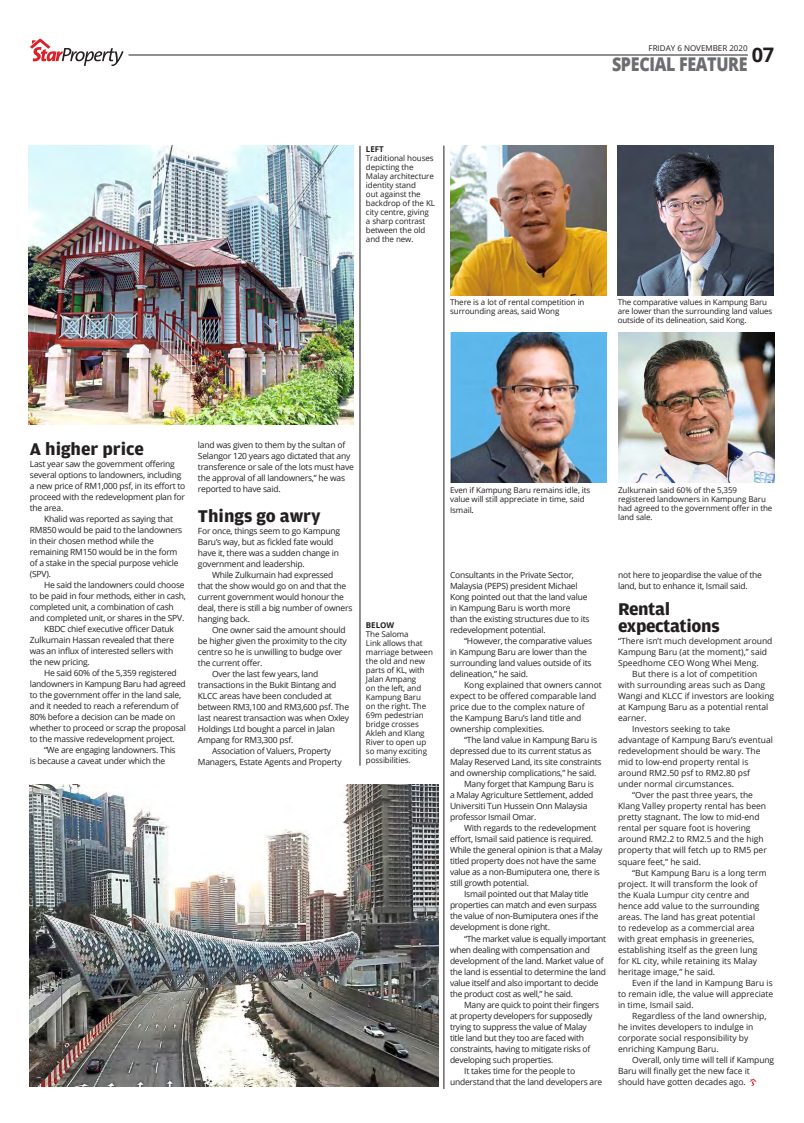
<style>
.page{position:relative;width:804px;height:1123px;background:#fff}
.page>*{position:absolute;margin:0;border:0;box-sizing:border-box;transform-origin:0 0}
.t1{font:700 20px "Open Sans";color:#231f20}
.t2{font:800 18.9px "Open Sans";letter-spacing:-.02em;color:#6c6d70;scale:.85 1}
.BT-10_5-Left-AdobeGa{font:700 18px/17px "Amplitude";letter-spacing:-.01em;color:#231f20;scale:1.05 1}
.BT-10_5-Left-AdobeGa-2{font:8.5px/11px "Open Sans";letter-spacing:-.025em;color:#231f20}
.BT-10_5-Left-AdobeGa-3{font:8.5px/11px "Open Sans";color:#231f20}
.t3{font:8px/9px "Open Sans";letter-spacing:-.01em;color:#231f20}
.t4{font:700 8px "Open Sans";letter-spacing:-.01em;color:#231f20}
.s1{font-family:"Gulliver";font-size:9px}
</style>
<div class="page">
<img style="left:450px;top:333px;width:156px;height:149px">
<img style="left:450px;top:146px;width:156px;height:149px">
<hr style="left:129px;top:55px;width:619px;height:1px;background:#231f20">
<svg style="left:30px;top:39px;width:94px;height:27px"></svg>
<img style="left:618px;top:146px;width:155px;height:149px">
<img style="left:618px;top:333px;width:156px;height:149px">
<svg style="left:750px;top:1078px;width:6px;height:7px"></svg>
<hr style="left:360px;top:146px;width:1px;height:619px;background:#231f20">
<hr style="left:444px;top:146px;width:1px;height:943px;background:#231f20">
<img style="left:30px;top:784px;width:408px;height:302px">
<img style="left:29px;top:146px;width:325px;height:279px">
<p class="t3" style="left:648px;top:43px;width:101px">FRIDAY 6 NOVEMBER 2020</p>
<p class="t1" style="left:751px;top:40px;width:24px">07</p>
<p class="t2" style="left:612px;top:50px;width:161px">SPECIAL FEATURE</p>
<p class="t4" style="left:366px;top:143px;width:19px">LEFT</p>
<p class="t3" style="left:366px;top:153px;width:70px">Traditional houses depicting the<br>Malay architecture identity stand<br>out against the backdrop of the KL city centre, giving a sharp contrast between the old and the new.</p>
<p class="t3" style="left:450px;top:297px;width:136px">There is a lot of rental competition in surrounding areas, said Wong</p>
<p class="t3" style="left:618px;top:297px;width:156px">The comparative values in Kampung Baru are lower than the surrounding land values outside of its delineation, said Kong.</p>
<p class="BT-10_5-Left-AdobeGa" style="left:30px;top:440px;width:110px">A higher price</p>
<p class="BT-10_5-Left-AdobeGa-2" style="left:30px;top:458px;width:157px">Last year saw the government offering several options to landowners, including a new price of RM1,000 psf, in its effort to proceed with the redevelopment plan for the area.</p>
<p class="BT-10_5-Left-AdobeGa-2" style="left:30px;top:513px;width:154px;text-indent:14px">Khalid was reported as saying that<br>RM850 would be paid to the landowners in their chosen method while the remaining RM150 would be in the form of a stake in the special purpose vehicle (SPV).</p>
<p class="BT-10_5-Left-AdobeGa-2" style="left:30px;top:579px;width:158px;text-indent:14px">He said the landowners could choose to be paid in four methods, either in cash, completed unit, a combination of cash and completed unit, or shares in the SPV.</p>
<p class="BT-10_5-Left-AdobeGa-2" style="left:30px;top:623px;width:146px;text-align:justify;text-indent:14px">KBDC chief executive officer Datuk Zulkurnain Hassan revealed that there was an influx of interested sellers with the new pricing.</p>
<p class="BT-10_5-Left-AdobeGa-2" style="left:30px;top:667px;width:157px;text-indent:14px">He said 60% of the 5,359 registered landowners in Kampung Baru had agreed to the government offer in the land sale, and it needed to reach a referendum of 80% before a decision can be made on whether to proceed or scrap the proposal to the massive redevelopment project.</p>
<p class="BT-10_5-Left-AdobeGa-2" style="left:30px;top:744px;width:147px;text-indent:14px">“We are engaging landowners. This is because a caveat under which the</p>
<p class="BT-10_5-Left-AdobeGa-2" style="left:198px;top:439px;width:157px">land was given to them by the sultan of Selangor 120 years ago dictated that any transference or sale of the lots must have the approval of all landowners,” he was reported to have said.</p>
<p class="BT-10_5-Left-AdobeGa" style="left:198px;top:507px;width:118px">Things go awry</p>
<p class="BT-10_5-Left-AdobeGa-2" style="left:198px;top:525px;width:144px">For once, things seem to go Kampung Baru’s way, but as fickled fate would have it, there was a sudden change in government and leadership.</p>
<p class="BT-10_5-Left-AdobeGa-2" style="left:198px;top:569px;width:156px;text-indent:14px">While Zulkurnain had expressed<br>that the show would go on and that the current government would honour the deal, there is still a big number of owners hanging back.</p>
<p class="BT-10_5-Left-AdobeGa-2" style="left:198px;top:624px;width:150px;text-indent:14px">One owner said the amount should be higher given the proximity to the city centre so he is unwilling to budge over the current offer.</p>
<p class="BT-10_5-Left-AdobeGa-2" style="left:198px;top:668px;width:153px;text-indent:14px">Over the last few years, land transactions in the Bukit Bintang and KLCC areas have been concluded at between RM3,100 and RM3,600 psf. The last nearest transaction was when Oxley Holdings Ltd bought a parcel in Jalan Ampang for RM3,300 psf.</p>
<p class="BT-10_5-Left-AdobeGa-2" style="left:198px;top:745px;width:145px;text-align:center">Association of Valuers, Property<br>Managers, Estate Agents and Property</p>
<p class="t4" style="left:366px;top:620px;width:30px">BELOW</p>
<p class="t3" style="left:366px;top:629px;width:68px">The Saloma<br>Link allows that marriage between the old and new parts of KL, with<br>Jalan Ampang<br>on the left, and<br>Kampung Baru<br>on the right. The<br>69m pedestrian bridge crosses<br>Akleh and Klang<br>River to open up so many exciting possibilities.</p>
<p class="t3" style="left:450px;top:485px;width:142px">Even if Kampung Baru remains idle, its value will still appreciate in time, said</p>
<p class="t3" style="left:450px;top:505px;width:25px">Ismail<span class="s1">.</span></p>
<p class="t3" style="left:618px;top:485px;width:156px">Zulkurnain said 60% of the 5,359 registered landowners in Kampung Baru had agreed to the government offer in the land sale.</p>
<p class="BT-10_5-Left-AdobeGa-2" style="left:450px;top:569px;width:141px">Consultants in the Private Sector, Malaysia (PEPS) president Michael Kong pointed out that the land value in Kampung Baru is worth more than the existing structures due to its redevelopment potential.</p>
<p class="BT-10_5-Left-AdobeGa-2" style="left:450px;top:635px;width:144px;text-indent:14px">“However, the comparative values in Kampung Baru are lower than the surrounding land values outside of its delineation,” he said.</p>
<p class="BT-10_5-Left-AdobeGa-2" style="left:450px;top:679px;width:153px;text-indent:14px">Kong explained that owners cannot expect to be offered comparable land price due to the complex nature of<br>the Kampung Baru’s land title and ownership complexities.</p>
<p class="BT-10_5-Left-AdobeGa-2" style="left:450px;top:734px;width:153px;text-indent:14px">“The land value in Kampung Baru is depressed due to its current status as Malay Reserved Land, its site constraints and ownership complications,” he said.</p>
<p class="BT-10_5-Left-AdobeGa-2" style="left:450px;top:778px;width:145px;text-indent:14px">Many forget that Kampung Baru is a Malay Agriculture Settlement, added<br>Universiti Tun Hussein Onn Malaysia professor Ismail Omar.</p>
<p class="BT-10_5-Left-AdobeGa-2" style="left:450px;top:822px;width:154px;text-indent:14px">With regards to the redevelopment effort, Ismail said patience is required.<br>While the general opinion is that a Malay titled property does not have the same value as a non-Bumiputera one, there is still growth potential.</p>
<p class="BT-10_5-Left-AdobeGa-2" style="left:450px;top:888px;width:150px;text-indent:14px">Ismail pointed out that Malay title properties can match and even surpass the value of non-Bumiputera ones if the development is done right.</p>
<p class="BT-10_5-Left-AdobeGa-2" style="left:450px;top:932px;width:158px;text-indent:14px">“The market value is equally important when dealing with compensation and development of the land. Market value of the land is essential to determine the land value itself and also important to decide the product cost as well,” he said.</p>
<p class="BT-10_5-Left-AdobeGa-2" style="left:450px;top:998px;width:151px;text-indent:14px">Many are quick to point their fingers at property developers for supposedly trying to suppress the value of Malay title land but they too are faced with constraints, having to mitigate risks of developing such properties.</p>
<p class="BT-10_5-Left-AdobeGa-2" style="left:450px;top:1064px;width:154px;text-indent:14px">It takes time for the people to understand that the land developers are</p>
<p class="BT-10_5-Left-AdobeGa-2" style="left:618px;top:569px;width:145px">not here to jeopardise the value of the land, but to enhance it, Ismail said.</p>
<p class="BT-10_5-Left-AdobeGa" style="left:618px;top:600px;width:98px">Rental expectations</p>
<p class="BT-10_5-Left-AdobeGa-3" style="left:618px;top:635px;width:156px">“There isn’t much development around<br>Kampung Baru (at the moment),” said<br>Speedhome CEO Wong Whei Meng.</p>
<p class="BT-10_5-Left-AdobeGa-3" style="left:618px;top:668px;width:158px;text-indent:14px">But there is a lot of competition with surrounding areas such as Dang<br>Wangi and KLCC if investors are looking at Kampung Baru as a potential rental earner.</p>
<p class="BT-10_5-Left-AdobeGa-3" style="left:618px;top:723px;width:156px;text-indent:14px">Investors seeking to take advantage of Kampung Baru’s eventual redevelopment should be wary. The mid to low-end property rental is around RM2.50 psf to RM2.80 psf under normal circumstances.</p>
<p class="BT-10_5-Left-AdobeGa-3" style="left:618px;top:789px;width:150px;text-indent:14px">“Over the past three years, the<br>Klang Valley property rental has been pretty stagnant. The low to mid-end rental per square foot is hovering around RM2.2 to RM2.5 and the high property that will fetch up to RM5 per square feet,” he said.</p>
<p class="BT-10_5-Left-AdobeGa-3" style="left:618px;top:866px;width:150px;text-indent:14px">“But Kampung Baru is a long term project. It will transform the look of the Kuala Lumpur city centre and hence add value to the surrounding areas. The land has great potential<br>to redevelop as a commercial area with great emphasis in greeneries, establishing itself as the green lung for KL city, while retaining its Malay heritage image,” he said.</p>
<p class="BT-10_5-Left-AdobeGa-2" style="left:618px;top:976px;width:157px;text-align:justify;text-indent:14px">Even if the land in Kampung Baru is to remain idle, the value will appreciate in time, Ismail said.</p>
<p class="BT-10_5-Left-AdobeGa-3" style="left:618px;top:1009px;width:150px;text-indent:14px">Regardless of the land ownership, he invites developers to indulge in corporate social responsibility by enriching Kampung Baru.</p>
<p class="BT-10_5-Left-AdobeGa-2" style="left:618px;top:1053px;width:158px;text-indent:14px">Overall, only time will tell if Kampung<br>Baru will finally get the new face it should have gotten decades ago.</p>
</div>
